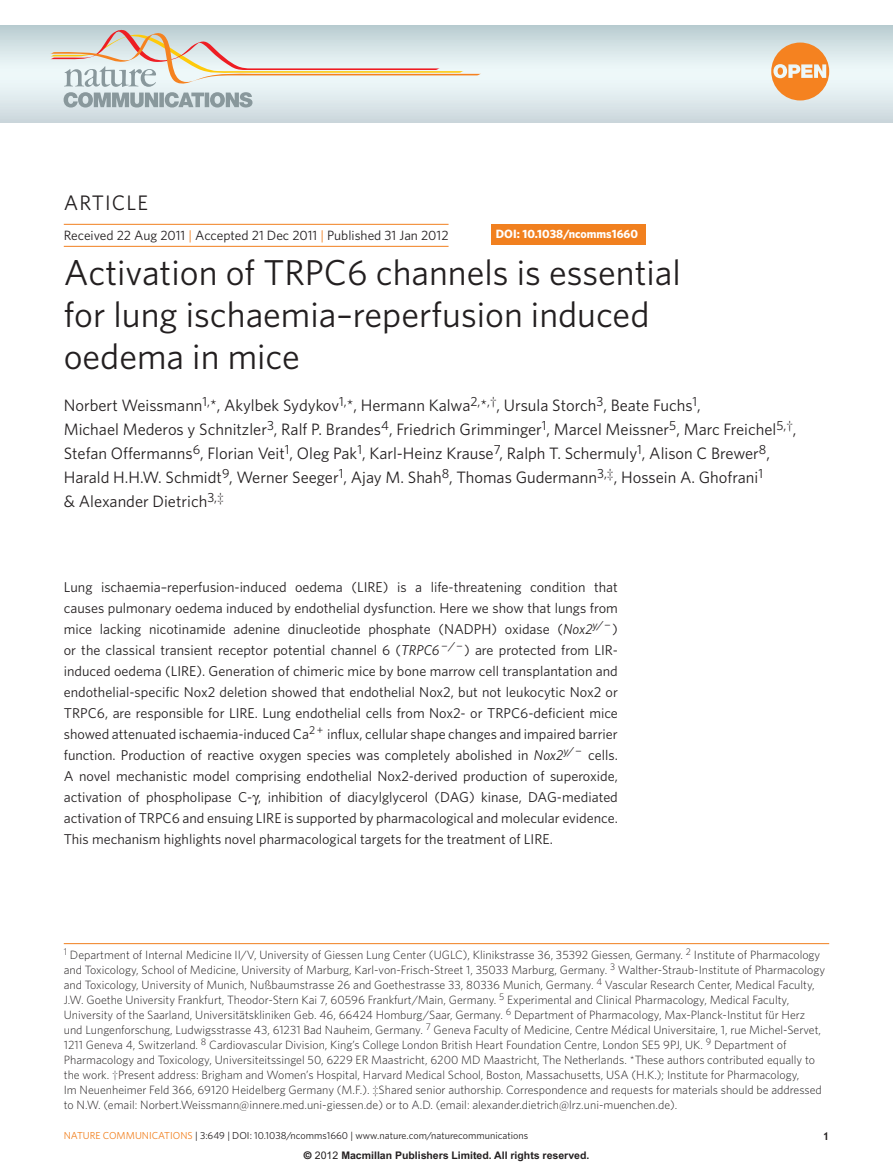
<style>
.page{position:relative;width:893px;height:1174px;background:#fff}
.page>*{position:absolute;margin:0;border:0;box-sizing:border-box;transform-origin:0 0}
.pAtl{font:36px/42px "Whitney";color:#231f20}
.t1{font:21px "Whitney";letter-spacing:.05em;color:#231f20}
.pAu{font:16.5px/24px "Whitney";color:#231f20}
.pAbstext{font:14.25px/21px "Whitney";color:#231f20;text-align:justify}
.pPrdates{font:13.5px "Whitney";color:#231f20}
.pAffiliation{font:300 12px/15px "Whitney";color:#231f20}
.pDoiTop{font:700 12px "Whitney";color:#fff}
.t2{font:700 10.5px "Arial";color:#231f20}
.pDoiLRH{font:10.2px "Whitney";color:#231f20}
.pDoiLRH-2{font:10.2px "Whitney";color:#f1801f}
.s1{color:#f1801f}
.s2{font-style:italic}
.s3{font-family:"Helvetica"}
.s4{font-weight:400}
</style>
<div class="page">
<svg style="left:0;top:25px;width:893px;height:97px;background:#d7e4e7"></svg>
<svg style="left:50px;top:30px;width:431px;height:77px;background:#d8dad6"></svg>
<svg style="left:771px;top:43px;width:58px;height:57px;background:#eea86a"></svg>
<hr style="left:64px;top:224px;width:385px;height:1px;background:#f1801f">
<hr style="left:64px;top:246px;width:385px;height:1px;background:#f1801f">
<div style="left:492px;top:225px;width:154px;height:20px;background:#f1801f"></div>
<hr style="left:64px;top:943px;width:765px;height:1px;background:#f1801f">
<p class="t1" style="left:64px;top:190px;width:86px">ARTICLE</p>
<p class="pPrdates" style="left:64px;top:227px;width:386px">Received 22 Aug 2011 <span class="s1">|</span> Accepted 21 Dec 2011 <span class="s1">|</span> Published 31 Jan 2012</p>
<p class="pDoiTop" style="left:496px;top:227px;width:144px">DOI: 10.1038/ncomms1660</p>
<p class="pAtl" style="left:64px;top:251px;width:619px">Activation of TRPC6 channels is essential for lung ischaemia–reperfusion induced oedema in mice</p>
<p class="pAu" style="left:64px;top:393px;width:734px">Norbert Weissmann<sup>1,</sup>*, Akylbek Sydykov<sup>1,</sup>*, Hermann Kalwa<sup>2,</sup>*<sup>,†</sup>, U rsula Storch<sup>3</sup>, Beate Fuchs<sup>1</sup>,<br>Michael Mederos y Schnitzler<sup>3</sup>, Ralf P. Brandes<sup>4</sup>, Friedrich Grimminger<sup>1</sup>, Marcel Meissner<sup>5</sup>, Marc Freichel<sup>5,†</sup>, Stefan Offermanns<sup>6</sup>, Florian Veit<sup>1</sup>, Oleg Pak<sup>1</sup>, Karl-Heinz Krause<sup>7</sup>, Ralph T. Schermuly<sup>1</sup>, Alison C Brewer<sup>8</sup>, Harald H.H.W. Schmidt<sup>9</sup>, Werner Seeger<sup>1</sup>, Ajay M. Shah<sup>8</sup>, Thomas Gudermann<sup>3,‡</sup>, Hossein A. Ghofrani<sup>1<br></sup>&amp; Alexander Dietrich<sup>3,‡</sup></p>
<p class="pAbstext" style="left:64px;top:576px;width:556px">Lung ischaemia–reperfusion-induced oedema (LIRE) is a life-threatening condition that causes pulmonary oedema induced by endothelial dysfunction. Here we show that lungs from mice lacking nicotinamide adenine dinucleotide phosphate (NADPH) oxidase (<span class="s2">Nox2</span><sup>y/</sup> <sup>−</sup> ) or the classical transient receptor potential channel 6 (<span class="s2">TRPC6</span> <sup>−</sup> <sup>/</sup> <sup>−</sup> ) are protected from LIR&shy;induced oedema (LIRE). Generation of chimeric mice by bone marrow cell transplantation and endothelial-specific Nox2 deletion showed that endothelial Nox2, but not leukocytic Nox2 or TRPC6, are responsible for LIRE. Lung endothelial cells from Nox2- or TRPC6-deficient mice showed attenuated ischaemia-induced Ca<sup>2+</sup> influx, cellular shape changes and impaired barrier function. Production of reactive oxygen species was completely abolished in <span class="s2">Nox2</span><sup>y/</sup> <sup>−</sup> cells.<br>A novel mechanistic model comprising endothelial Nox2-derived production of superoxide, activation of phospholipase C- , inhibition of diacylglycerol (DAG) kinase, DAG-mediated activation of TRPC6 and ensuing LIRE is supported by pharmacological and molecular evidence.<br>This mechanism highlights novel pharmacological targets for the treatment of LIRE.</p>
<p class="pAffiliation" style="left:64px;top:947px;width:763px"><sup>1</sup> Department of Internal Medicine II/V, University of Giessen Lung Center (UGLC), Klinikstrasse 36, 35392 Giessen, Germany. <sup>2</sup> Institute of Pharmacology and Toxicology, School of Medicine, University of Marburg, Karl-von-Frisch-Street 1, 35033 Marburg, Germany. <sup>3</sup> Walther-Straub-Institute of Pharmacology and Toxicology, University of Munich, Nußbaumstrasse 26 and Goethestrasse 33, 80336 Munich, Germany. <sup>4</sup> Vascular Research Center, Medical Faculty, J.W. Goethe University Frankfurt, Theodor-Stern Kai 7, 60596 Frankfurt/Main, Germany. <sup>5</sup> Experimental and Clinical Pharmacology, Medical Faculty, University of the Saarland, Universitätskliniken Geb. 46, 66424 Homburg/Saar, Germany. <sup>6</sup> Department of Pharmacology, Max-Planck-Institut für Herz und Lungenforschung, Ludwigsstrasse 43, 61231 Bad Nauheim, Germany. <sup>7</sup> Geneva Faculty of Medicine, Centre Médical Universitaire, 1, rue Michel-Servet, 1211 Geneva 4, Switzerland. <sup>8</sup> Cardiovascular Division, King’s College London British Heart Foundation Centre, London SE5 9PJ, UK. <sup>9</sup> Department of Pharmacology and Toxicology, Universiteitssingel 50, 6229 ER Maastricht, 6200 MD Maastricht, The Netherlands. *These authors contributed equally to the work. †Present address: Brigham and Women’s Hospital, Harvard Medical School, Boston, Massachusetts, USA (H.K.); Institute for Pharmacology,<br>Im Neuenheimer Feld 366, 69120 Heidelberg Germany (M.F.). ‡Shared senior authorship. Correspondence and requests for materials should be addressed to N.W. (email: Norbert.Weissmann@innere.med.uni-giessen.de) or to A.D. (email: alexander.dietrich@lrz.uni-muenchen.de).</p>
<p class="pDoiLRH-2" style="left:64px;top:1129px;width:91px">nature communicati</p>
<p class="pDoiLRH" style="left:173px;top:1129px;width:357px"><span class="s1">ons</span> | 3:649 | DOI: 10.1038/ncomms1660 | www.nature.com/naturecommunications</p>
<p class="t2" style="left:304px;top:1149px;width:287px"><span class="s3">©</span> <span class="s4">2012</span> Macmillan Publishers Limited. All rights reserved.</p>
</div>
